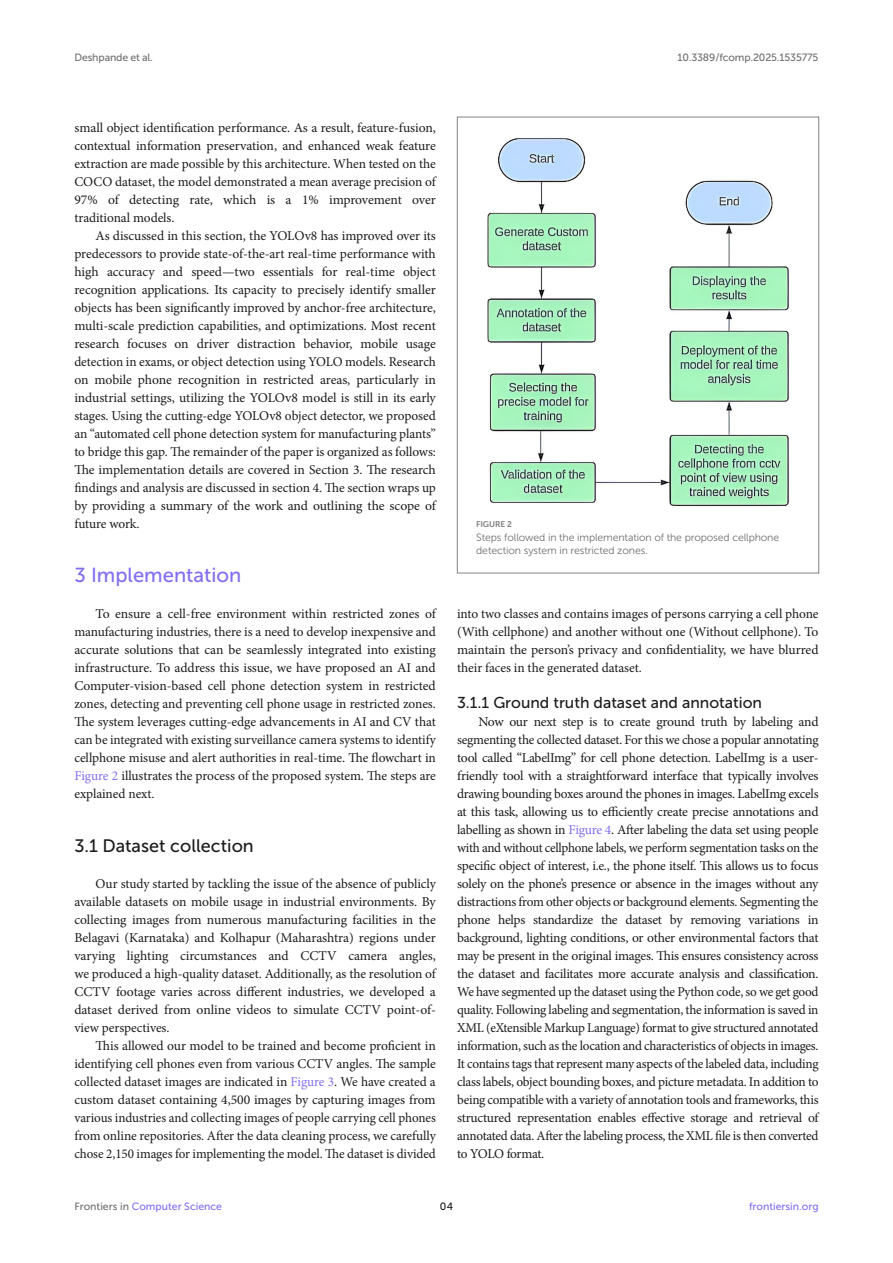
<style>
.page{position:relative;width:893px;height:1263px;background:#fff}
.page>*{position:absolute;margin:0;border:0;box-sizing:border-box;transform-origin:0 0}
.HEAD_1{font:20.25px "Museo Sans 500";color:#856df0}
.HEAD_2{font:18px "Museo Sans 500";color:#1b1c1b}
.HEAD_3{font:15.75px "Museo Sans 500";color:#1b1c1b}
.TEXT{font:13.5px/18px "Minion Pro";letter-spacing:-.01em;color:#1b1c1b;text-align:justify}
.FIG_LEG{font:10.5px/13.5px "Museo Sans 300";letter-spacing:-.01em;color:#706f70}
.t1{font:10.5px "Museo Sans 500";color:#856df0}
.t2{font:10.5px "Museo Sans 500";letter-spacing:-.015em;color:#706f70}
.t3{font:10.5px "Museo Sans 500";color:#1b1c1b}
.FIG_HD{font:8.25px "Museo Sans 700";letter-spacing:-.01em;color:#7e7f7f}
.s1{color:#856df0}
.s2{color:#706f70}
</style>
<div class="page">
<img style="left:487px;top:138px;width:302px;height:369px">
<p class="t2" style="left:74px;top:51px;width:80px">Deshpande et al.</p>
<p class="t2" style="left:677px;top:51px;width:142px">10.3389/fcomp.2025.1535775</p>
<p class="TEXT" style="left:74px;top:119px;width:363px">small object identification performance. As a result, feature-fusion, contextual information preservation, and enhanced weak feature extraction are made possible by this architecture. When tested on the COCO dataset, the model demonstrated a mean average precision of 97% of detecting rate, which is a 1% improvement over traditional models.</p>
<p class="TEXT" style="left:74px;top:227px;width:363px;text-indent:21px">As discussed in this section, the YOLOv8 has improved over its predecessors to provide state-of-the-art real-time performance with high accuracy and speed—two essentials for real-time object recognition applications. Its capacity to precisely identify smaller objects has been significantly improved by anchor-free architecture, multi-scale prediction capabilities, and optimizations. Most recent research focuses on driver distraction behavior, mobile usage detection in exams, or object detection using YOLO models. Research on mobile phone recognition in restricted areas, particularly in industrial settings, utilizing the YOLOv8 model is still in its early stages. Using the cutting-edge YOLOv8 object detector, we proposed an “automated cell phone detection system for manufacturing plants” to bridge this gap. The remainder of the paper is organized as follows:<br>The implementation details are covered in Section 3. The research findings and analysis are discussed in section 4. The section wraps up by providing a summary of the work and outlining the scope of future work.</p>
<p class="HEAD_1" style="left:74px;top:564px;width:168px">3 Implementation</p>
<p class="TEXT" style="left:74px;top:605px;width:363px;text-indent:21px">To ensure a cell-free environment within restricted zones of manufacturing industries, there is a need to develop inexpensive and accurate solutions that can be seamlessly integrated into existing infrastructure. To address this issue, we have proposed an AI and Computer-vision-based cell phone detection system in restricted zones, detecting and preventing cell phone usage in restricted zones.<br>The system leverages cutting-edge advancements in AI and CV that can be integrated with existing surveillance camera systems to identify cellphone misuse and alert authorities in real-time. The flowchart in <span class="s1">Figure 2</span> illustrates the process of the proposed system. The steps are explained next.</p>
<p class="HEAD_2" style="left:74px;top:836px;width:181px">3.1 Dataset collection</p>
<p class="TEXT" style="left:74px;top:875px;width:363px;text-indent:21px">Our study started by tackling the issue of the absence of publicly available datasets on mobile usage in industrial environments. By collecting images from numerous manufacturing facilities in the Belagavi (Karnataka) and Kolhapur (Maharashtra) regions under varying lighting circumstances and CCTV camera angles, we produced a high-quality dataset. Additionally, as the resolution of CCTV footage varies across different industries, we developed a dataset derived from online videos to simulate CCTV point-of&shy;view perspectives.</p>
<p class="TEXT" style="left:74px;top:1037px;width:363px;text-indent:21px">This allowed our model to be trained and become proficient in identifying cell phones even from various CCTV angles. The sample collected dataset images are indicated in <span class="s1">Figure 3</span>. We have created a custom dataset containing 4,500 images by capturing images from various industries and collecting images of people carrying cell phones from online repositories. After the data cleaning process, we carefully chose 2,150 images for implementing the model. The dataset is divided</p>
<p class="FIG_HD" style="left:476px;top:520px;width:37px">FIGURE 2</p>
<p class="FIG_LEG" style="left:476px;top:530px;width:304px">Steps followed in the implementation of the proposed cellphone detection system in restricted zones.</p>
<p class="TEXT" style="left:457px;top:605px;width:363px">into two classes and contains images of persons carrying a cell phone (With cellphone) and another without one (Without cellphone). To maintain the person’s privacy and confidentiality, we have blurred their faces in the generated dataset.</p>
<p class="HEAD_3" style="left:457px;top:694px;width:306px">3.1.1 Ground truth dataset and annotation</p>
<p class="TEXT" style="left:457px;top:713px;width:363px;text-indent:21px">Now our next step is to create ground truth by labeling and segmenting the collected dataset. For this we chose a popular annotating tool called “LabelImg” for cell phone detection. LabelImg is a user&shy;friendly tool with a straightforward interface that typically involves drawing bounding boxes around the phones in images. LabelImg excels at this task, allowing us to efficiently create precise annotations and labelling as shown in <span class="s1">Figure 4</span>. After labeling the data set using people with and without cellphone labels, we perform segmentation tasks on the specific object of interest, i.e., the phone itself. This allows us to focus solely on the phone’s presence or absence in the images without any distractions from other objects or background elements. Segmenting the phone helps standardize the dataset by removing variations in background, lighting conditions, or other environmental factors that may be present in the original images. This ensures consistency across the dataset and facilitates more accurate analysis and classification.<br>We have segmented up the dataset using the Python code, so we get good quality. Following labeling and segmentation, the information is saved in XML (eXtensible Markup Language) format to give structured annotated information, such as the location and characteristics of objects in images.<br>It contains tags that represent many aspects of the labeled data, including class labels, object bounding boxes, and picture metadata. In addition to being compatible with a variety of annotation tools and frameworks, this structured representation enables effective storage and retrieval of annotated data. After the labeling process, the XML file is then converted to YOLO format.</p>
<p class="t1" style="left:74px;top:1200px;width:149px"><span class="s2">Frontiers in</span> Computer Science</p>
<p class="t3" style="left:440px;top:1200px;width:15px">04</p>
<p class="t1" style="left:749px;top:1200px;width:71px">frontiersin.org</p>
</div>
